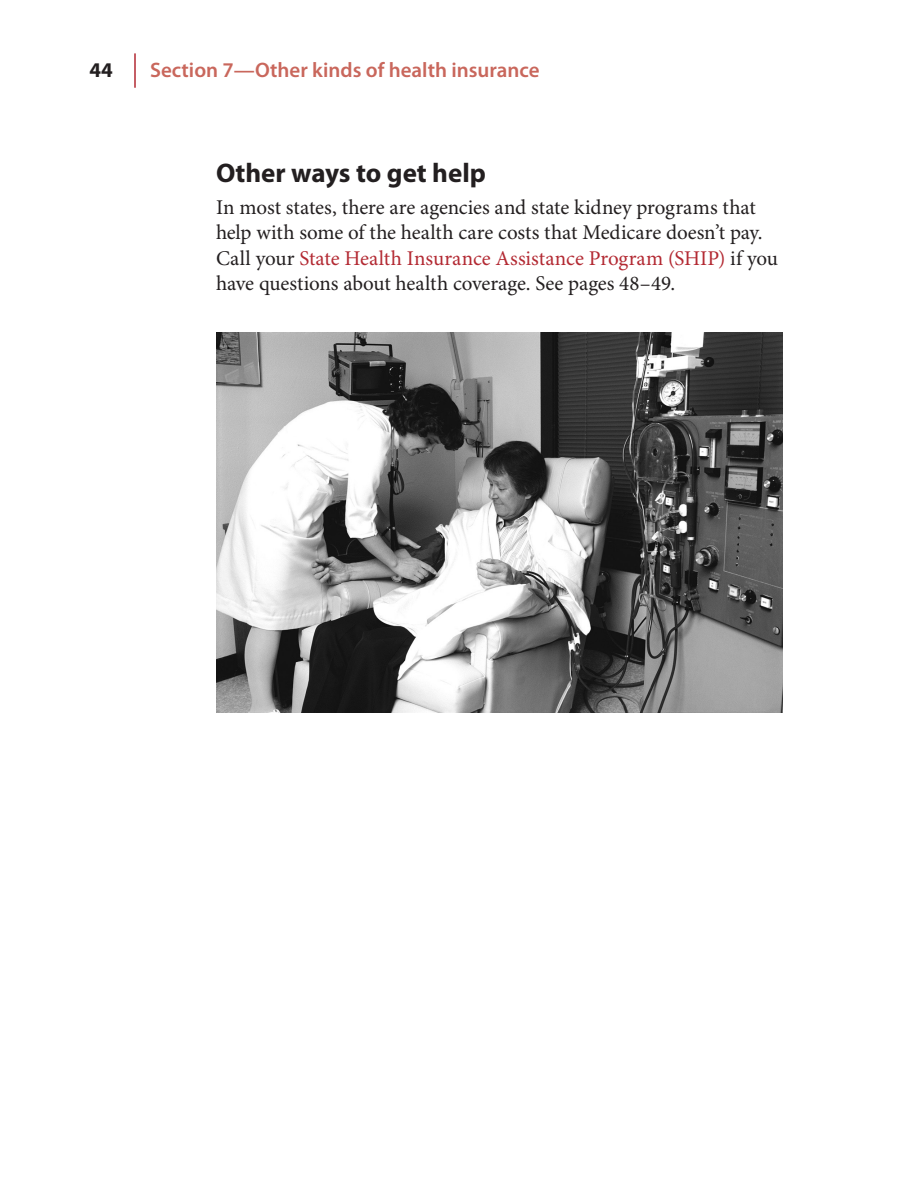
<style>
.page{position:relative;width:918px;height:1188px;background:#fff}
.page>*{position:absolute;margin:0;border:0;box-sizing:border-box;transform-origin:0 0}
.t1{font:700 27px "Myriad Pro";letter-spacing:-.005em;color:#231f20}
.t2{font:21px/25.2px "Minion Pro";color:#231f20}
.t3{font:600 21px "Myriad Pro";color:#c9675c}
.t4{font:700 21px "Myriad Pro";color:#231f20}
.s1{color:#b32a33}
</style>
<div class="page">
<hr style="left:134px;top:53px;width:2px;height:35px;background:#b32a33">
<img style="left:216px;top:333px;width:567px;height:379px">
<p class="t4" style="left:89px;top:58px;width:25px">44</p>
<p class="t3" style="left:150px;top:58px;width:391px">Section 7—Other kinds of health insurance</p>
<h3 class="t1" style="left:216px;top:158px;width:271px">Other ways to get help</h3>
<p class="t2" style="left:216px;top:196px;width:564px">In most states, there are agencies and state kidney programs that help with some of the health care costs that Medicare doesn’t pay.<br>Call your <span class="s1">State Health Insurance Assistance Program (SHIP)</span> if you have questions about health coverage. See pages 48–49.</p>
</div>
